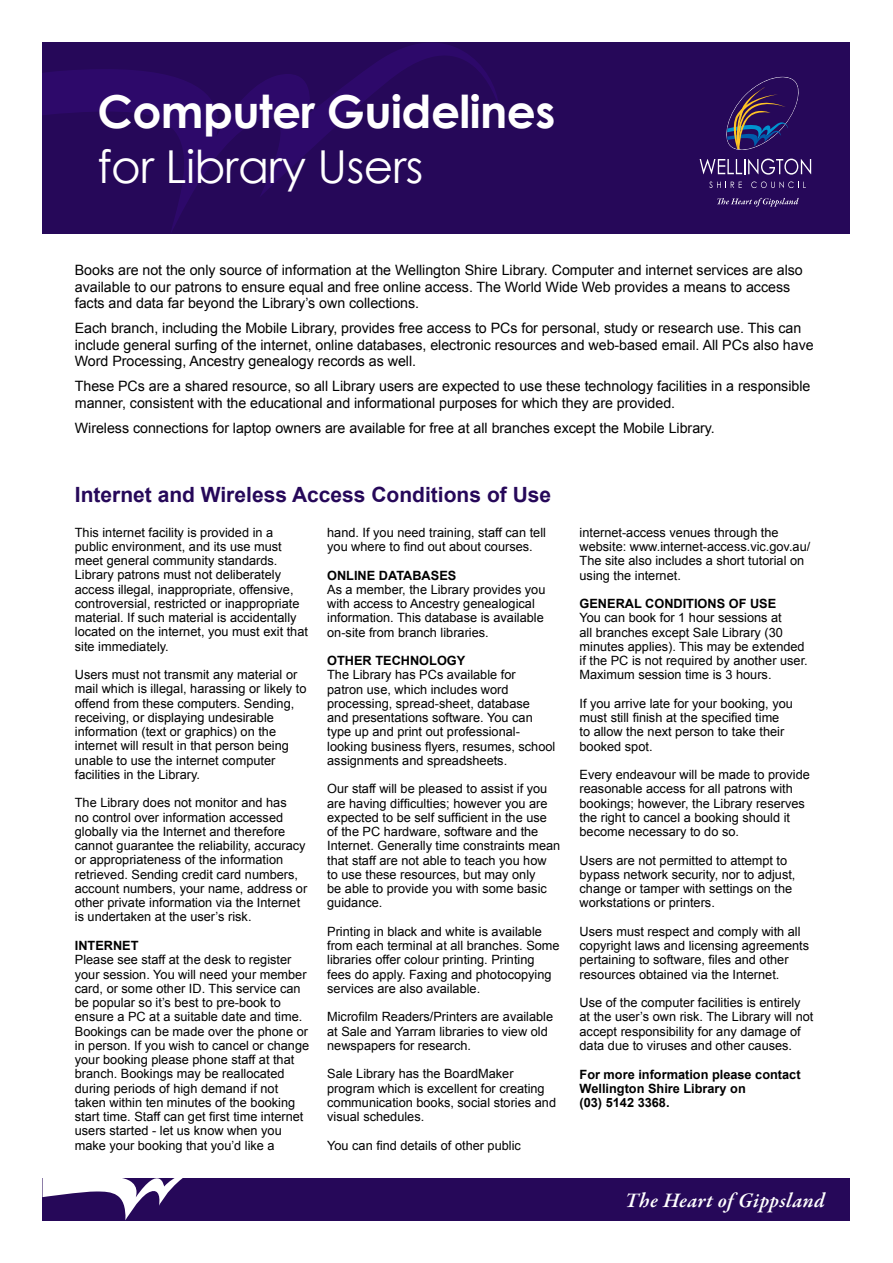
<style>
.page{position:relative;width:893px;height:1263px;background:#fff}
.page>*{position:absolute;margin:0;border:0;box-sizing:border-box;transform-origin:0 0}
.t1{font:700 45.45px "Century Gothic";letter-spacing:-.01em;color:#fff}
.t2{font:45.45px "Century Gothic";letter-spacing:-.01em;color:#fff}
.t3{font:700 21px "Arial";color:#260859}
.t4{font:italic 600 21px "Garamond Premr Pro";letter-spacing:.015em;color:#fff}
.t5{font:14.25px/16.5px "Arial";letter-spacing:-.005em;color:#000}
.t6{font:12.75px/14.2px "Arial";color:#000}
.t7{font:700 12.75px/14.2px "Arial";color:#000}
</style>
<div class="page">
<div style="left:43px;top:1178px;width:807px;height:42px;background:#260859"></div>
<div style="left:43px;top:43px;width:807px;height:191px;background:#260859"></div>
<svg style="left:43px;top:1178px;width:140px;height:42px"></svg>
<svg style="left:43px;top:43px;width:456px;height:189px"></svg>
<svg style="left:709px;top:181px;width:33px;height:7px"></svg>
<svg style="left:751px;top:181px;width:55px;height:7px"></svg>
<svg style="left:700px;top:76px;width:111px;height:99px"></svg>
<svg style="left:717px;top:198px;width:82px;height:9px"></svg>
<h1 class="t1" style="left:97px;top:77px;width:459px">Computer Guidelines</h1>
<h1 class="t2" style="left:97px;top:134px;width:327px">for Library Users</h1>
<p class="t5" style="left:75px;top:262px;width:729px">Books are not the only source of information at the Wellington Shire Library. Computer and internet services are also available to our patrons to ensure equal and free online access. The World Wide Web provides a means to access facts and data far beyond the Library’s own collections.</p>
<p class="t5" style="left:75px;top:320px;width:740px">Each branch, including the Mobile Library, provides free access to PCs for personal, study or research use. This can include general surfing of the internet, online databases, electronic resources and web-based email. All PCs also have<br>Word Processing, Ancestry genealogy records as well.</p>
<p class="t5" style="left:75px;top:378px;width:737px">These PCs are a shared resource, so all Library users are expected to use these technology facilities in a responsible manner, consistent with the educational and informational purposes for which they are provided.</p>
<p class="t5" style="left:75px;top:419px;width:642px">Wireless connections for laptop owners are available for free at all branches except the Mobile Library.</p>
<h2 class="t3" style="left:75px;top:481px;width:478px">Internet and Wireless Access Conditions of Use</h2>
<p class="t6" style="left:75px;top:525px;width:235px">This internet facility is provided in a public environment, and its use must meet general community standards.<br>Library patrons must not deliberately access illegal, inappropriate, offensive, controversial, restricted or inappropriate material. If such material is accidentally located on the internet, you must exit that site immediately.</p>
<p class="t6" style="left:75px;top:668px;width:233px">Users must not transmit any material or mail which is illegal, harassing or likely to offend from these computers. Sending, receiving, or displaying undesirable information (text or graphics) on the internet will result in that person being unable to use the internet computer facilities in the Library.</p>
<p class="t6" style="left:75px;top:796px;width:234px">The Library does not monitor and has<br>no control over information accessed globally via the Internet and therefore cannot guarantee the reliability, accuracy or appropriateness of the information retrieved. Sending credit card numbers, account numbers, your name, address or other private information via the Internet is undertaken at the user’s risk.</p>
<p class="t7" style="left:75px;top:939px;width:65px">INTERNET</p>
<p class="t6" style="left:75px;top:953px;width:236px">Please see staff at the desk to register your session. You will need your member card, or some other ID. This service can be popular so it’s best to pre-book to ensure a PC at a suitable date and time.<br>Bookings can be made over the phone or in person. If you wish to cancel or change your booking please phone staff at that branch. Bookings may be reallocated during periods of high demand if not taken within ten minutes of the booking start time. Staff can get first time internet users started - let us know when you make your booking that you’d like a</p>
<p class="t6" style="left:327px;top:525px;width:220px">hand. If you need training, staff can tell you where to find out about courses.</p>
<p class="t7" style="left:327px;top:568px;width:131px">ONLINE DATABASES</p>
<p class="t6" style="left:327px;top:582px;width:220px">As a member, the Library provides you with access to Ancestry genealogical information. This database is available on-site from branch libraries.</p>
<p class="t7" style="left:327px;top:654px;width:140px">OTHER TECHNOLOGY</p>
<p class="t6" style="left:327px;top:668px;width:230px">The Library has PCs available for<br>patron use, which includes word processing, spread-sheet, database<br>and presentations software. You can type up and print out professional&shy;looking business flyers, resumes, school assignments and spreadsheets.</p>
<p class="t6" style="left:327px;top:782px;width:235px">Our staff will be pleased to assist if you are having difficulties; however you are expected to be self sufficient in the use of the PC hardware, software and the Internet. Generally time constraints mean that staff are not able to teach you how to use these resources, but may only<br>be able to provide you with some basic guidance.</p>
<p class="t6" style="left:327px;top:924px;width:234px">Printing in black and white is available from each terminal at all branches. Some libraries offer colour printing. Printing fees do apply. Faxing and photocopying services are also available.</p>
<p class="t6" style="left:327px;top:1010px;width:228px">Microfilm Readers/Printers are available at Sale and Yarram libraries to view old newspapers for research.</p>
<p class="t6" style="left:327px;top:1067px;width:230px">Sale Library has the BoardMaker program which is excellent for creating communication books, social stories and visual schedules.</p>
<p class="t6" style="left:327px;top:1138px;width:195px">You can find details of other public</p>
<p class="t6" style="left:580px;top:525px;width:232px">internet-access venues through the website: www.internet-access.vic.gov.au/ The site also includes a short tutorial on using the internet.</p>
<p class="t7" style="left:580px;top:597px;width:198px">GENERAL CONDITIONS OF USE</p>
<p class="t6" style="left:580px;top:611px;width:230px">You can book for 1 hour sessions at<br>all branches except Sale Library (30 minutes applies). This may be extended if the PC is not required by another user.<br>Maximum session time is 3 hours.</p>
<p class="t6" style="left:580px;top:696px;width:215px">If you arrive late for your booking, you must still finish at the specified time to allow the next person to take their booked spot.</p>
<p class="t6" style="left:580px;top:768px;width:232px">Every endeavour will be made to provide reasonable access for all patrons with bookings; however, the Library reserves the right to cancel a booking should it become necessary to do so.</p>
<p class="t6" style="left:580px;top:853px;width:217px">Users are not permitted to attempt to bypass network security, nor to adjust, change or tamper with settings on the workstations or printers.</p>
<p class="t6" style="left:580px;top:924px;width:231px">Users must respect and comply with all copyright laws and licensing agreements pertaining to software, files and other resources obtained via the Internet.</p>
<p class="t6" style="left:580px;top:996px;width:235px">Use of the computer facilities is entirely at the user’s own risk. The Library will not accept responsibility for any damage of data due to viruses and other causes.</p>
<p class="t7" style="left:580px;top:1067px;width:223px">For more information please contact<br>Wellington Shire Library on<br>(03) 5142 3368.</p>
<h2 class="t4" style="left:625px;top:1187px;width:201px">The Heart of Gippsland</h2>
</div>
